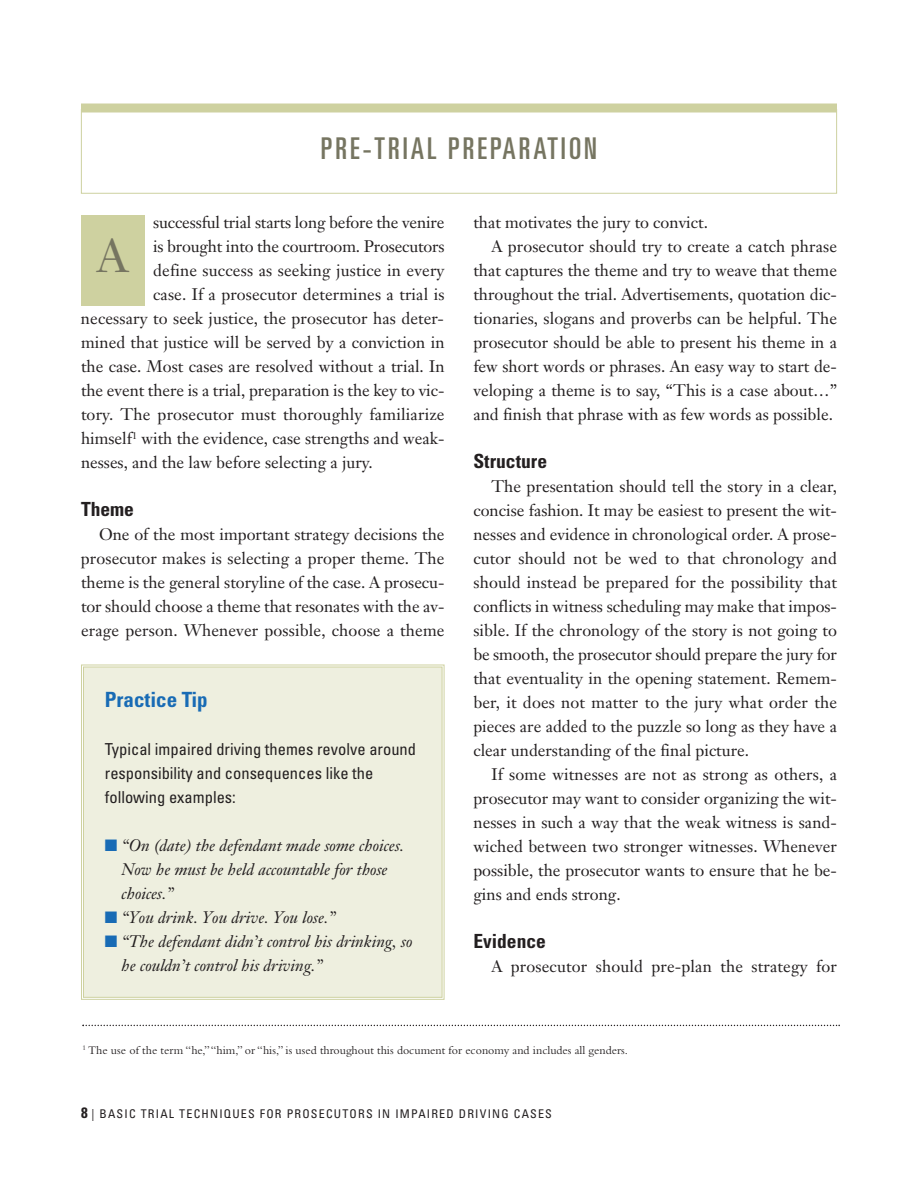
<style>
.page{position:relative;width:918px;height:1188px;background:#fff}
.page>*{position:absolute;margin:0;border:0;box-sizing:border-box;transform-origin:0 0}
.t1{font:46.8px "Janson Text";color:#767561}
.t2{font:ultra-condensed 30px "Univers";letter-spacing:.1em;color:#767561}
.t3{font:700 condensed 21px "Univers";color:#186bb5}
.t4{font:700 condensed 19.5px "Univers";color:#231f20}
.t5{font:16.5px/24px "Janson Text";color:#231f20;text-align:justify}
.t6{font:italic 16.5px/24px "Janson Text";color:#231f20}
.t7{font:condensed 16.5px/24px "Univers";color:#231f20}
.t8{font:12px "Bembo";color:#231f20}
.t9{font:condensed 12px "Univers";letter-spacing:.1em;color:#231f20}
.s1{color:#186bb5}
.s2{font-weight:700;font-size:15px}
</style>
<div class="page">
<div style="left:84px;top:667px;width:358px;height:330px;background:#eeefdf"></div>
<div style="left:81px;top:664px;width:364px;height:336px;border:1px solid #ced1a0"></div>
<div style="left:83px;top:666px;width:360px;height:332px;border:1px solid #ced1a0"></div>
<div style="left:81px;top:104px;width:756px;height:8px;background:#ced1a0"></div>
<div style="left:81px;top:109px;width:756px;height:85px;border:1px solid #ced1a0"></div>
<div style="left:81px;top:215px;width:63px;height:91px;background:#ced1a0"></div>
<svg style="left:82px;top:1025px;width:758px;height:1px"></svg>
<h2 class="t2" style="left:321px;top:138px;width:278px">PRE-TRIAL PREPARATION</h2>
<p class="t5" style="left:153px;top:212px;width:293px">successful trial starts long before the venire</p>
<p class="t5" style="left:153px;top:236px;width:293px">is brought into the courtroom. Prosecutors</p>
<p class="t5" style="left:153px;top:260px;width:293px">define success as seeking justice in every</p>
<p class="t5" style="left:153px;top:284px;width:293px">case. If a prosecutor determines a trial is</p>
<p class="t5" style="left:81px;top:308px;width:365px">necessary to seek justice, the prosecutor has deter-</p>
<p class="t5" style="left:81px;top:332px;width:365px">mined that justice will be served by a conviction in</p>
<p class="t5" style="left:81px;top:356px;width:365px">the case. Most cases are resolved without a trial. In</p>
<p class="t5" style="left:81px;top:380px;width:365px">the event there is a trial, preparation is the key to vic-</p>
<p class="t5" style="left:81px;top:404px;width:365px">tory. The prosecutor must thoroughly familiarize</p>
<p class="t5" style="left:81px;top:428px;width:365px">himself<sup>1</sup> with the evidence, case strengths and weak-</p>
<p class="t5" style="left:81px;top:452px;width:293px">nesses, and the law before selecting a jury.</p>
<p class="t4" style="left:81px;top:502px;width:55px">Theme</p>
<p class="t5" style="left:81px;top:524px;width:365px;text-indent:18px">One of the most important strategy decisions the prosecutor makes is selecting a proper theme. The theme is the general storyline of the case. A prosecu&shy;tor should choose a theme that resonates with the av&shy;erage person. Whenever possible, choose a theme</p>
<h1 class="t1" style="left:97px;top:237px;width:33px">A</h1>
<p class="t3" style="left:105px;top:692px;width:104px">Practice Tip</p>
<p class="t7" style="left:105px;top:739px;width:313px">Typical impaired driving themes revolve around responsibility and consequences like the following examples:</p>
<p class="t6" style="left:122px;top:835px;width:284px;text-indent:-17px"><span class="s1">■</span> “On (date) the defendant made some choices.<br>Now he must be held accountable for those choices.”</p>
<p class="t6" style="left:105px;top:907px;width:232px"><span class="s1">■</span> “You drink. You drive. You lose.”</p>
<p class="t6" style="left:122px;top:931px;width:292px;text-indent:-17px"><span class="s1">■</span> “The defendant didn’t control his drinking, so he couldn’t control his driving.”</p>
<p class="t5" style="left:473px;top:212px;width:236px">that motivates the jury to convict.</p>
<p class="t5" style="left:491px;top:236px;width:347px">A prosecutor should try to create a catch phrase</p>
<p class="t5" style="left:473px;top:260px;width:365px">that captures the theme and try to weave that theme</p>
<p class="t5" style="left:473px;top:284px;width:365px">throughout the trial. Advertisements, quotation dic-</p>
<p class="t5" style="left:473px;top:308px;width:365px">tionaries, slogans and proverbs can be helpful. The</p>
<p class="t5" style="left:473px;top:332px;width:365px">prosecutor should be able to present his theme in a</p>
<p class="t5" style="left:473px;top:356px;width:365px">few short words or phrases. An easy way to start de-</p>
<p class="t5" style="left:473px;top:380px;width:365px">veloping a theme is to say, “This is a case about…”</p>
<p class="t5" style="left:473px;top:404px;width:361px">and finish that phrase with as few words as possible.</p>
<p class="t4" style="left:473px;top:454px;width:75px">Structure</p>
<p class="t5" style="left:473px;top:476px;width:365px;text-indent:18px">The presentation should tell the story in a clear, concise fashion. It may be easiest to present the wit&shy;nesses and evidence in chronological order. A prose&shy;cutor should not be wed to that chronology and should instead be prepared for the possibility that conflicts in witness scheduling may make that impos&shy;sible. If the chronology of the story is not going to be smooth, the prosecutor should prepare the jury for that eventuality in the opening statement. Remem&shy;ber, it does not matter to the jury what order the pieces are added to the puzzle so long as they have a clear understanding of the final picture.</p>
<p class="t5" style="left:473px;top:764px;width:365px;text-indent:18px">If some witnesses are not as strong as others, a prosecutor may want to consider organizing the wit&shy;nesses in such a way that the weak witness is sand&shy;wiched between two stronger witnesses. Whenever possible, the prosecutor wants to ensure that he be&shy;gins and ends strong.</p>
<p class="t4" style="left:473px;top:934px;width:74px">Evidence</p>
<p class="t5" style="left:491px;top:956px;width:347px">A prosecutor should pre-plan the strategy for</p>
<p class="t8" style="left:82px;top:1046px;width:547px"><sup>1</sup> The use of the term “he,”“him,” or “his,” is used throughout this document for economy and includes all genders.</p>
<p class="t9" style="left:81px;top:1109px;width:473px"><span class="s2">8</span> | BASIC TRIAL TECHNIQUES FOR PROSECUTORS IN IMPAIRED DRIVING CASES</p>
</div>
